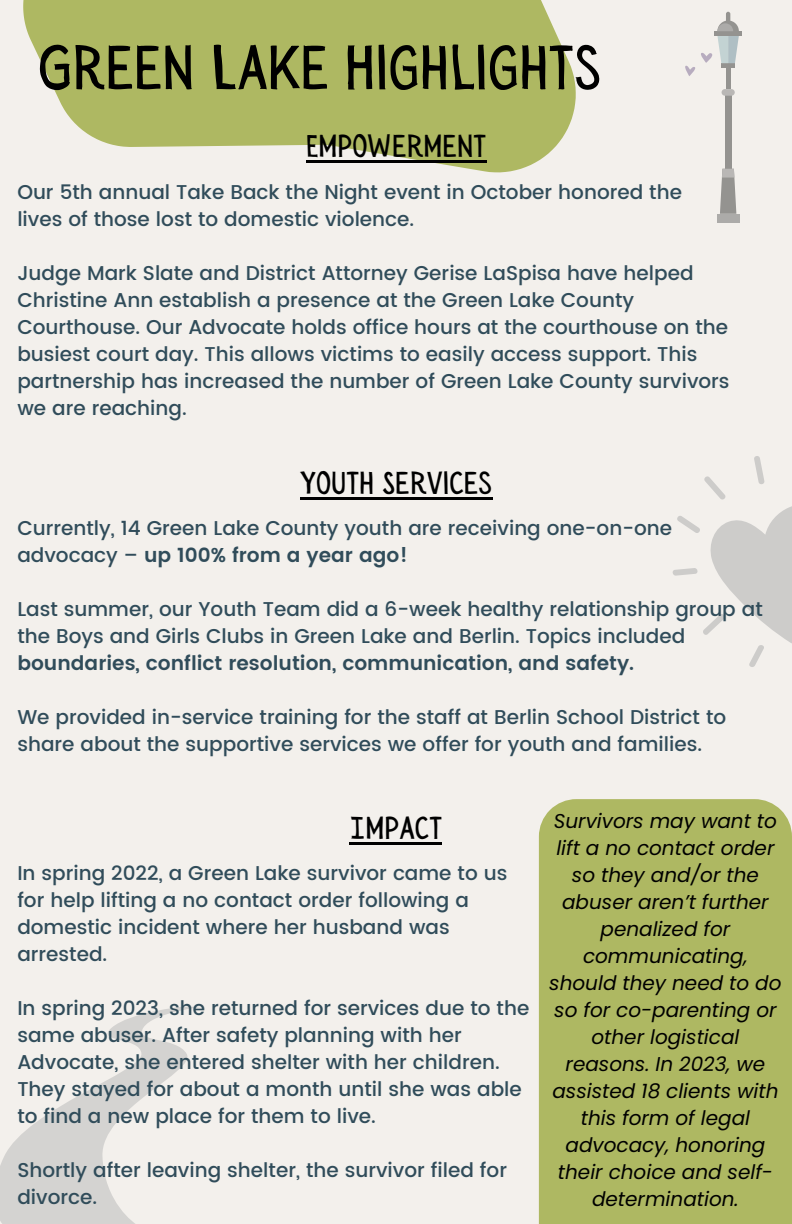
<style>
.page{position:relative;width:792px;height:1224px;background:#f3f0ec}
.page>*{position:absolute;margin:0;border:0;box-sizing:border-box;transform-origin:0 0}
.t1{font:63px "Sensa Wild Fill";color:#000}
.t2{font:32px "Sensa Wild Fill";color:#000}
.t3{font:500 20px/27px "Poppins";color:#304c5a}
.t4{font:italic 20px/27px "Poppins";color:#000;text-align:center}
.s1{font-weight:600}
</style>
<div class="page">
<svg style="left:672px;top:456px;width:120px;height:211px"></svg>
<div style="left:725px;top:96px;width:6px;height:73px;background:#949390"></div>
<hr style="left:726px;top:68px;width:4px;height:21px;background:#949390">
<div style="left:717px;top:214px;width:23px;height:9px;background:#acaba9"></div>
<div style="left:722px;top:89px;width:13px;height:7px;background:#b9b7b5;border-radius:3px"></div>
<svg style="left:720px;top:169px;width:16px;height:45px"></svg>
<hr style="left:726px;top:12px;width:4px;height:19px;background:#949390;border-radius:2px">
<div style="left:714px;top:31px;width:28px;height:5px;background:#949390"></div>
<svg style="left:685px;top:21px;width:54px;height:55px"></svg>
<svg style="left:0;top:1007px;width:199px;height:217px"></svg>
<svg style="left:23px;top:0;width:553px;height:173px;fill:#aeb862"></svg>
<hr style="left:306px;top:160px;width:180px;height:3px;background:#000">
<hr style="left:300px;top:497px;width:192px;height:3px;background:#000">
<hr style="left:350px;top:842px;width:92px;height:3px;background:#000">
<div style="left:539px;top:799px;width:253px;height:425px;background:#aeb862"></div>
<h1 class="t1" style="left:38px;top:33px;width:565px">GREEN LAKE HIGHLIGHTS</h1>
<h3 class="t2" style="left:306px;top:129px;width:182px">EMPOWERMENT</h3>
<p class="t3" style="left:17px;top:178px;width:666px">Our 5th annual Take Back the Night event in October honored the lives of those lost to domestic violence.</p>
<h3 class="t3" style="left:17px;top:259px;width:714px">Judge Mark Slate and District Attorney Gerise LaSpisa have helped Christine Ann establish a presence at the Green Lake County Courthouse. Our Advocate holds office hours at the courthouse on the busiest court day. This allows victims to easily access support. This partnership has increased the number of Green Lake County survivors we are reaching.</h3>
<p class="t2" style="left:300px;top:465px;width:194px">YOUTH SERVICES</p>
<p class="t3" style="left:17px;top:515px;width:656px">Currently, 14 Green Lake County youth are receiving one-on-one advocacy – <span class="s1">up 100% from a year ago!</span></p>
<h2 class="t3" style="left:17px;top:596px;width:747px">Last summer, our Youth Team did a 6-week healthy relationship group at the Boys and Girls Clubs in Green Lake and Berlin. Topics included <span class="s1">boundaries, conflict resolution, communication, and safety.</span></h2>
<p class="t3" style="left:17px;top:704px;width:710px">We provided in-service training for the staff at Berlin School District to share about the supportive services we offer for youth and families.</p>
<h2 class="t2" style="left:350px;top:810px;width:94px">IMPACT</h2>
<h3 class="t3" style="left:17px;top:860px;width:492px">In spring 2022, a Green Lake survivor came to us for help lifting a no contact order following a domestic incident where her husband was arrested.</h3>
<h3 class="t3" style="left:17px;top:995px;width:514px">In spring 2023, she returned for services due to the same abuser. After safety planning with her Advocate, she entered shelter with her children.<br>They stayed for about a month until she was able to find a new place for them to live.</h3>
<h3 class="t3" style="left:17px;top:1157px;width:491px">Shortly after leaving shelter, the survivor filed for divorce.</h3>
<h2 class="t4" style="left:549px;top:808px;width:234px">Survivors may want to lift a no contact order so they and/or the abuser aren’t further penalized for communicating, should they need to do so for co-parenting or other logistical reasons. In 2023, we assisted 18 clients with this form of legal advocacy, honoring their choice and self&shy;determination.</h2>
</div>
